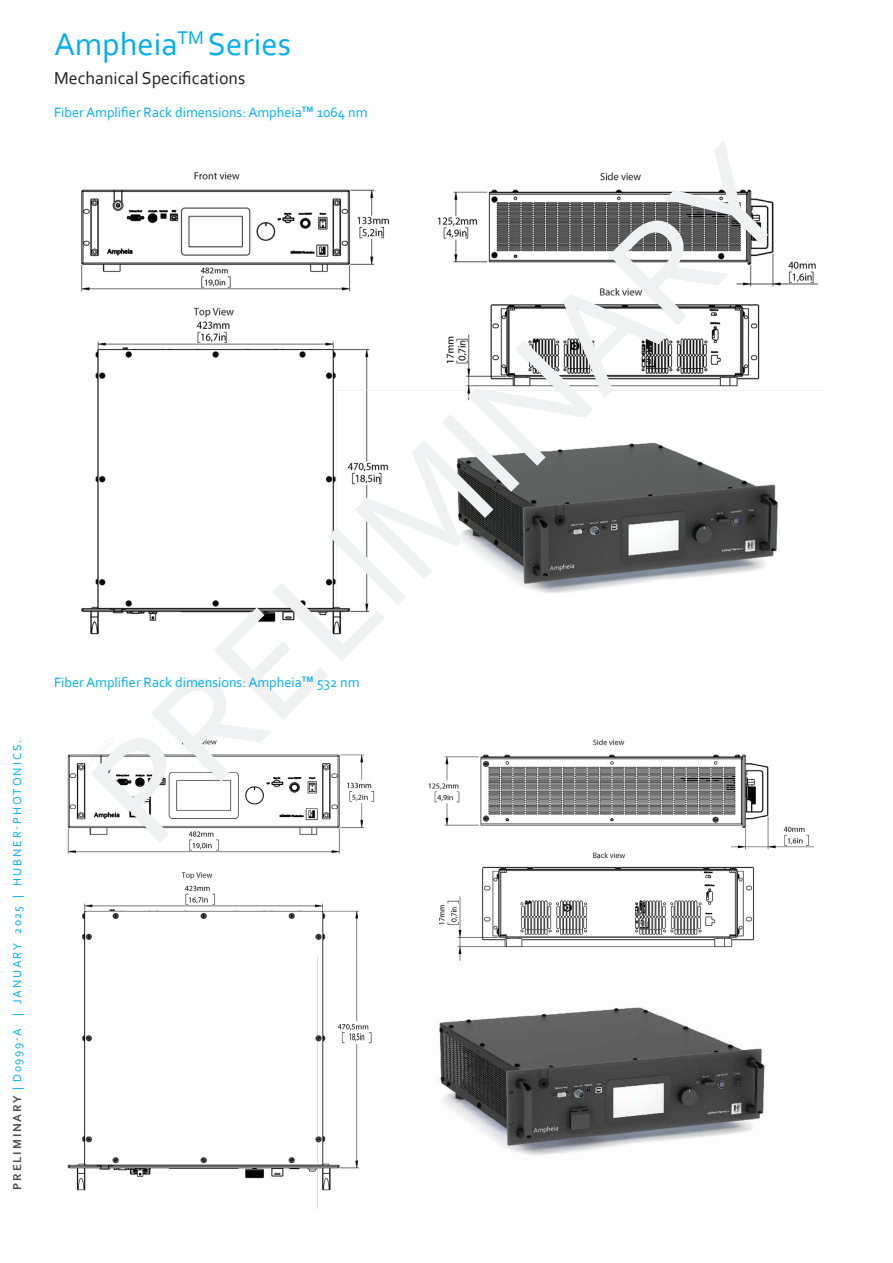
<style>
.page{position:relative;width:893px;height:1263px;background:#fff}
.page>*{position:absolute;margin:0;border:0;box-sizing:border-box;transform-origin:0 0}
.t1{font:150px "Corbel";color:#f0f1f2}
.Rubrik{font:33px "Corbel";color:#00aeef}
.t2{font:18px "Corbel";color:#231f20}
.t3{font:14.25px "Corbel";color:#00aeef}
.t4{font:12px "Corbel";letter-spacing:.155em;color:#00aeef}
.s1{font-weight:700;color:#4b4c4d}
</style>
<div class="page">
<img style="left:81px;top:171px;width:743px;height:481px">
<img style="left:67px;top:738px;width:747px;height:471px">
<p class="t4" style="left:10px;top:1190px;width:452px;rotate:-90deg"><span class="s1">PRELIMINARY</span> | D0999-A | JANUARY 2025 | HUBNER-PHOTONICS.</p>
<p class="Rubrik" style="left:54px;top:23px;width:239px">Ampheia<sup>TM</sup> Series</p>
<p class="t2" style="left:54px;top:66px;width:193px">Mechanical Specifications</p>
<p class="t3" style="left:54px;top:103px;width:315px">Fiber Amplifier Rack dimensions: Ampheia<sup>TM</sup> 1064 nm</p>
<p class="t1" style="left:51px;top:750px;width:911px;rotate:-45deg">PRELIMINARY</p>
<p class="t3" style="left:54px;top:673px;width:307px">Fiber Amplifier Rack dimensions: Ampheia<sup>TM</sup> 532 nm</p>
</div>
